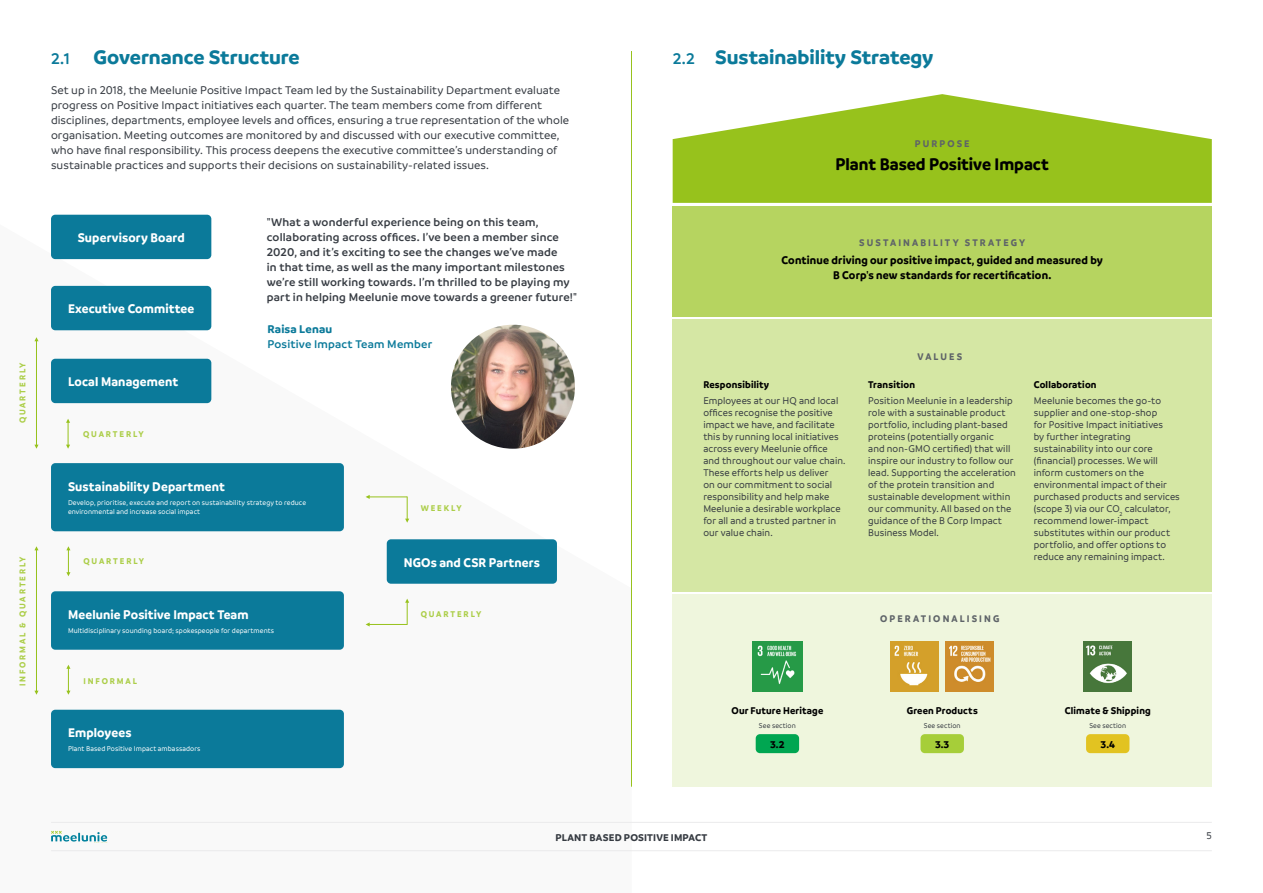
<style>
.page{position:relative;width:1263px;height:893px;background:#fff}
.page>*{position:absolute;margin:0;border:0;box-sizing:border-box;transform-origin:0 0}
.Titels{font:700 21px "Branding";color:#0b7a9a}
.t1{font:700 18px "Branding";color:#000;scale:.95 1}
.t2{font:700 13.5px "Branding";letter-spacing:.01em;color:#fff;scale:.95 1}
.brood{font:500 12px/15px "Branding";letter-spacing:.005em;color:#363b42}
.t3{font:600 12px/15px "Branding";letter-spacing:.015em;color:#363b42}
.t4{font:700 12px/15px "Branding";letter-spacing:.015em;color:#000;text-align:center;scale:.95 1}
.t5{font:600 12px "Branding";letter-spacing:.015em;color:#0b7a9a}
.t6{font:700 12px "Branding";letter-spacing:.015em;color:#0b7a9a}
.t7{font:500 10.5px/12px "Branding";letter-spacing:.01em;color:#363b42;scale:.95 1}
.t8{font:700 10.5px "Branding";letter-spacing:.02em;color:#000;scale:.95 1}
.t9{font:700 10.5px "Branding";letter-spacing:.015em;color:#363b42}
.t10{font:700 10.5px "Branding";letter-spacing:.02em;color:#000}
.t11{font:500 10.5px "Branding";letter-spacing:.01em;color:#363b42}
.t12{font:700 10.35px "Branding";letter-spacing:.215em;color:#5e6368;scale:.95 1}
.t13{font:700 9px "Branding";letter-spacing:.22em;color:#acce49;scale:.95 1}
.t14{font:500 7.5px/9.8px "Branding";letter-spacing:.015em;color:#fff;scale:.95 1}
.t15{font:500 7.5px "Branding";letter-spacing:.015em;color:#363b42;scale:.95 1}
.s1{font-weight:600;font-size:16.5px}
</style>
<div class="page">
<svg style="left:34px;top:224px;width:541px;height:619px"></svg>
<div style="left:673px;top:206px;width:539px;height:110px;background:#b6d460"></div>
<div style="left:673px;top:319px;width:539px;height:272px;background:#d5e7a4"></div>
<div style="left:673px;top:594px;width:539px;height:193px;background:#eff6dd"></div>
<svg style="left:673px;top:94px;width:539px;height:109px;fill:#97c21c"></svg>
<hr style="left:51px;top:822px;width:1161px;height:1px;background:#ebebec">
<hr style="left:51px;top:850px;width:1161px;height:1px;background:#ebebec">
<svg style="left:66px;top:419px;width:4px;height:30px"></svg>
<hr style="left:368px;top:497px;width:39px;height:1px;background:#97c21c">
<hr style="left:368px;top:624px;width:39px;height:1px;background:#97c21c">
<svg style="left:405px;top:497px;width:4px;height:26px"></svg>
<svg style="left:405px;top:599px;width:4px;height:26px"></svg>
<svg style="left:366px;top:495px;width:4px;height:4px"></svg>
<svg style="left:366px;top:622px;width:4px;height:4px"></svg>
<svg style="left:66px;top:546px;width:4px;height:30px"></svg>
<svg style="left:66px;top:665px;width:4px;height:30px"></svg>
<hr style="left:36px;top:548px;width:1px;height:145px;background:#97c21c">
<hr style="left:36px;top:339px;width:1px;height:107px;background:#97c21c">
<svg style="left:34px;top:546px;width:5px;height:4px"></svg>
<svg style="left:34px;top:337px;width:5px;height:4px"></svg>
<svg style="left:34px;top:691px;width:5px;height:4px"></svg>
<svg style="left:34px;top:445px;width:5px;height:4px"></svg>
<hr style="left:631px;top:51px;width:1px;height:736px;background:#97c21c">
<svg style="left:51px;top:831px;width:56px;height:10px"></svg>
<div style="left:51px;top:215px;width:160px;height:44px;background:#0b7a9a;border-radius:4px"></div>
<div style="left:51px;top:286px;width:160px;height:44px;background:#0b7a9a;border-radius:4px"></div>
<div style="left:51px;top:359px;width:160px;height:44px;background:#0b7a9a;border-radius:4px"></div>
<div style="left:387px;top:539px;width:170px;height:45px;background:#0b7a9a;border-radius:4px"></div>
<div style="left:51px;top:463px;width:293px;height:68px;background:#0b7a9a;border-radius:4px"></div>
<div style="left:51px;top:710px;width:293px;height:58px;background:#0b7a9a;border-radius:4px"></div>
<div style="left:51px;top:591px;width:293px;height:59px;background:#0b7a9a;border-radius:4px"></div>
<img style="left:753px;top:642px;width:49px;height:49px">
<img style="left:1084px;top:642px;width:48px;height:49px">
<img style="left:890px;top:642px;width:49px;height:49px">
<img style="left:946px;top:642px;width:48px;height:49px">
<img style="left:451px;top:325px;width:124px;height:124px;border-radius:62px">
<div style="left:756px;top:734px;width:43px;height:19px;background:#00a651;border-radius:4px"></div>
<div style="left:920px;top:734px;width:44px;height:19px;background:#a6ce39;border-radius:4px"></div>
<div style="left:1086px;top:734px;width:43px;height:19px;background:#e2c321;border-radius:4px"></div>
<p class="t13" style="left:17px;top:423px;width:65px;rotate:-90deg">QUARTERLY</p>
<p class="t13" style="left:17px;top:686px;width:138px;rotate:-90deg">INFORMAL &amp; QUARTERLY</p>
<p class="Titels" style="left:51px;top:45px;width:250px"><span class="s1">2.1</span> Governance Structure</p>
<p class="Titels" style="left:673px;top:45px;width:262px"><span class="s1">2.2</span> Sustainability Strategy</p>
<p class="brood" style="left:51px;top:83px;width:520px">Set up in 2018, the Meelunie Positive Impact Team led by the Sustainability Department evaluate progress on Positive Impact initiatives each quarter. The team members come from different disciplines, departments, employee levels and offices, ensuring a true representation of the whole organisation. Meeting outcomes are monitored by and discussed with our executive committee, who have final responsibility. This process deepens the executive committee’s understanding of sustainable practices and supports their decisions on sustainability-related issues.</p>
<p class="t2" style="left:78px;top:230px;width:114px">Supervisory Board</p>
<p class="t2" style="left:68px;top:301px;width:134px">Executive Committee</p>
<p class="t2" style="left:68px;top:374px;width:117px">Local Management</p>
<p class="t13" style="left:83px;top:429px;width:65px">QUARTERLY</p>
<p class="t3" style="left:267px;top:214px;width:312px">"What a wonderful experience being on this team, collaborating across offices. I’ve been a member since 2020, and it’s exciting to see the changes we’ve made<br>in that time, as well as the many important milestones we’re still working towards. I’m thrilled to be playing my part in helping Meelunie move towards a greener future!"</p>
<p class="t6" style="left:268px;top:322px;width:66px">Raisa Lenau</p>
<p class="t5" style="left:268px;top:338px;width:166px">Positive Impact Team Member</p>
<p class="t2" style="left:68px;top:478px;width:166px">Sustainability Department</p>
<p class="t14" style="left:68px;top:497px;width:252px">Develop, prioritise, execute and report on sustainability strategy to reduce environmental and increase social impact</p>
<p class="t13" style="left:83px;top:556px;width:65px">QUARTERLY</p>
<p class="t2" style="left:68px;top:607px;width:192px">Meelunie Positive Impact Team</p>
<p class="t14" style="left:68px;top:625px;width:219px">Multidisciplinary sounding board; spokespeople for departments</p>
<p class="t13" style="left:83px;top:676px;width:58px">INFORMAL</p>
<p class="t2" style="left:68px;top:725px;width:68px">Employees</p>
<p class="t14" style="left:68px;top:744px;width:141px">Plant Based Positive Impact ambassadors</p>
<p class="t13" style="left:421px;top:503px;width:45px">WEEKLY</p>
<p class="t2" style="left:404px;top:555px;width:145px">NGOs and CSR Partners</p>
<p class="t13" style="left:421px;top:609px;width:65px">QUARTERLY</p>
<p class="t12" style="left:915px;top:138px;width:59px">PURPOSE</p>
<p class="t1" style="left:836px;top:154px;width:226px">Plant Based Positive Impact</p>
<p class="t12" style="left:859px;top:237px;width:176px">SUSTAINABILITY STRATEGY</p>
<p class="t4" style="left:781px;top:253px;width:340px">Continue driving our positive impact, guided and measured by<br>B Corp's new standards for recertification.</p>
<p class="t8" style="left:703px;top:378px;width:71px">Responsibility</p>
<p class="t7" style="left:703px;top:395px;width:151px">Employees at our HQ and local offices recognise the positive impact we have, and facilitate this by running local initiatives across every Meelunie office and throughout our value chain.<br>These efforts help us deliver<br>on our commitment to social responsibility and help make<br>Meelunie a desirable workplace for all and a trusted partner in our value chain.</p>
<p class="t12" style="left:917px;top:350px;width:49px">VALUES</p>
<p class="t8" style="left:868px;top:378px;width:51px">Transition</p>
<p class="t7" style="left:868px;top:395px;width:157px">Position Meelunie in a leadership role with a sustainable product portfolio, including plant-based proteins (potentially organic<br>and non-GMO certified) that will inspire our industry to follow our lead. Supporting the acceleration of the protein transition and sustainable development within our community. All based on the guidance of the B Corp Impact<br>Business Model.</p>
<p class="t8" style="left:1034px;top:378px;width:68px">Collaboration</p>
<p class="t7" style="left:1034px;top:395px;width:155px">Meelunie becomes the go-to supplier and one-stop-shop<br>for Positive Impact initiatives<br>by further integrating sustainability into our core (financial) processes. We will inform customers on the environmental impact of their purchased products and services (scope 3) via our CO<sub>2</sub> calculator, recommend lower-impact substitutes within our product portfolio, and offer options to reduce any remaining impact.</p>
<p class="t12" style="left:880px;top:613px;width:127px">OPERATIONALISING</p>
<p class="t8" style="left:731px;top:705px;width:98px">Our Future Heritage</p>
<p class="t15" style="left:759px;top:722px;width:40px">See section</p>
<p class="t8" style="left:907px;top:705px;width:76px">Green Products</p>
<p class="t15" style="left:924px;top:722px;width:40px">See section</p>
<p class="t8" style="left:1065px;top:705px;width:92px">Climate &amp; Shipping</p>
<p class="t15" style="left:1089px;top:722px;width:40px">See section</p>
<p class="t10" style="left:770px;top:738px;width:16px">3.2</p>
<p class="t10" style="left:935px;top:738px;width:16px">3.3</p>
<p class="t10" style="left:1100px;top:738px;width:16px">3.4</p>
<p class="t9" style="left:556px;top:832px;width:153px">PLANT BASED POSITIVE IMPACT</p>
<p class="t11" style="left:1206px;top:830px;width:7px">5</p>
</div>
